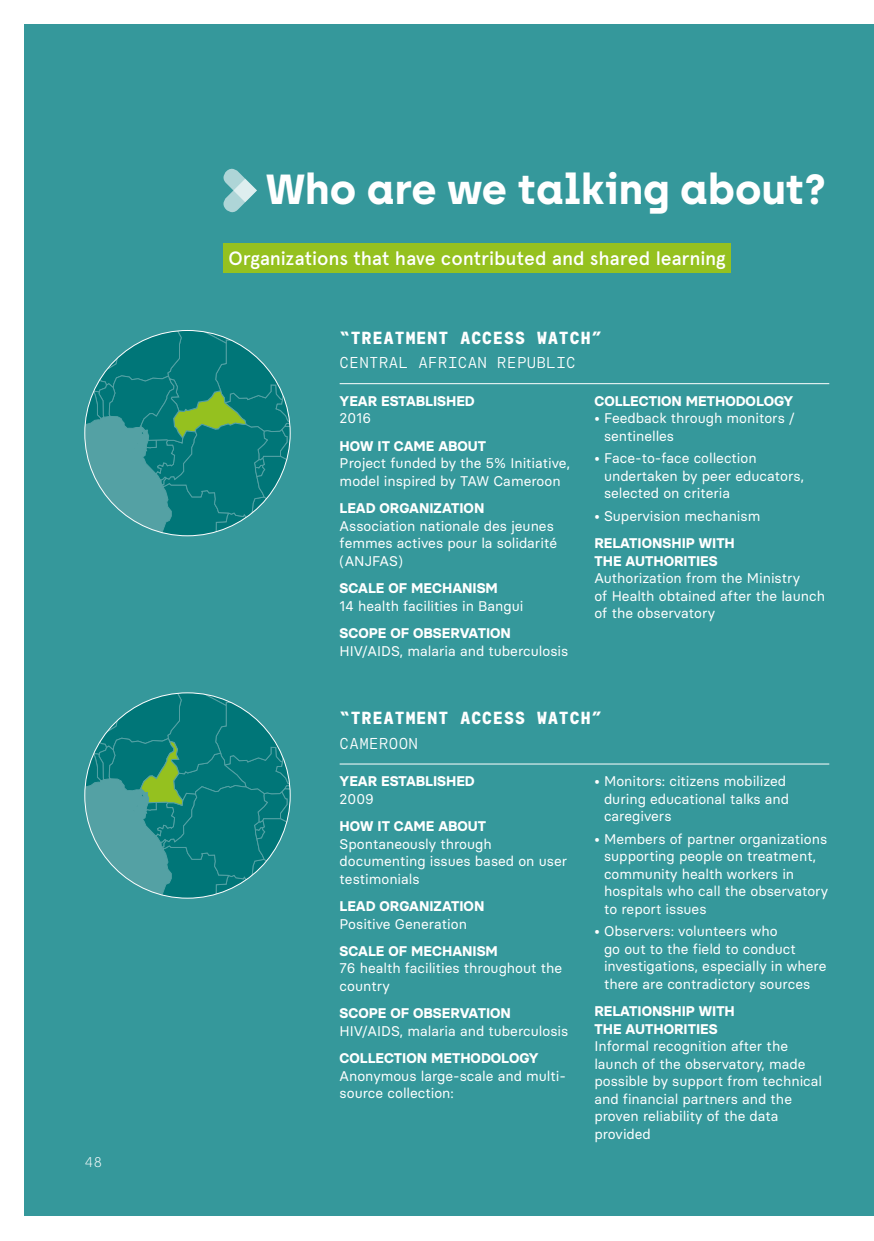
<style>
.page{position:relative;width:874px;height:1241px;background:#fff}
.page>*{position:absolute;margin:0;border:0;box-sizing:border-box;transform-origin:0 0}
.t1{font:700 42px "Archia";color:#fff}
.t2{font:500 19.25px "Apercu";color:#fff}
.t3{font:900 17.5px "ATC Harris";letter-spacing:.025em;color:#fff}
.t4{font:15.75px "ATC Harris";letter-spacing:.025em;color:#fff}
.t5{font:14px/17.5px "Basier Circle";color:#fff}
.t6{font:700 14px/17.5px "Basier Circle";color:#fff}
.t7{font:100 14px "Archia";color:#fff}
</style>
<div class="page">
<div style="left:25px;top:25px;width:848px;height:1190px;background:#35989b"></div>
<div style="left:223px;top:243px;width:507px;height:30px;background:#95c11f"></div>
<svg style="left:223px;top:168px;width:34px;height:45px"></svg>
<hr style="left:339px;top:383px;width:489px;height:1px;background:#fff">
<hr style="left:339px;top:763px;width:489px;height:1px;background:#fff">
<svg style="left:86px;top:330px;width:204px;height:206px"></svg>
<svg style="left:85px;top:692px;width:205px;height:206px"></svg>
<p class="t7" style="left:84px;top:1153px;width:19px">48</p>
<h1 class="t1" style="left:266px;top:163px;width:561px">Who are we talking about?</h1>
<h2 class="t2" style="left:228px;top:246px;width:498px">Organizations that have contributed and shared learning</h2>
<p class="t3" style="left:339px;top:328px;width:264px">“TREATMENT ACCESS WATCH”</p>
<p class="t4" style="left:339px;top:354px;width:237px">CENTRAL AFRICAN REPUBLIC</p>
<p class="t6" style="left:339px;top:392px;width:137px">YEAR ESTABLISHED</p>
<p class="t5" style="left:339px;top:409px;width:33px">2016</p>
<p class="t6" style="left:339px;top:437px;width:148px">HOW IT CAME ABOUT</p>
<p class="t5" style="left:339px;top:454px;width:232px">Project funded by the 5% Initiative, model inspired by TAW Cameroon</p>
<p class="t6" style="left:339px;top:499px;width:146px">LEAD ORGANIZATION</p>
<p class="t5" style="left:339px;top:516px;width:219px">Association nationale des jeunes femmes actives pour la solidarité (ANJFAS)</p>
<p class="t6" style="left:339px;top:579px;width:160px">SCALE OF MECHANISM</p>
<p class="t5" style="left:339px;top:596px;width:185px">14 health facilities in Bangui</p>
<p class="t6" style="left:339px;top:624px;width:173px">SCOPE OF OBSERVATION</p>
<p class="t5" style="left:339px;top:641px;width:230px">HIV/AIDS, malaria and tuberculosis</p>
<p class="t6" style="left:594px;top:392px;width:200px">COLLECTION METHODOLOGY</p>
<p class="t5" style="left:603px;top:409px;width:192px;text-indent:-10px">• Feedback through monitors / sentinelles</p>
<p class="t5" style="left:603px;top:449px;width:201px;text-indent:-10px">• Face-to-face collection undertaken by peer educators, selected on criteria</p>
<p class="t5" style="left:594px;top:506px;width:167px">• Supervision mechanism</p>
<p class="t6" style="left:594px;top:534px;width:142px">RELATIONSHIP WITH<br>THE AUTHORITIES</p>
<p class="t5" style="left:594px;top:569px;width:232px">Authorization from the Ministry<br>of Health obtained after the launch of the observatory</p>
<p class="t3" style="left:339px;top:708px;width:264px">“TREATMENT ACCESS WATCH”</p>
<p class="t4" style="left:339px;top:734px;width:80px">CAMEROON</p>
<p class="t6" style="left:339px;top:772px;width:137px">YEAR ESTABLISHED</p>
<p class="t5" style="left:339px;top:789px;width:36px">2009</p>
<p class="t6" style="left:339px;top:817px;width:148px">HOW IT CAME ABOUT</p>
<p class="t5" style="left:339px;top:834px;width:229px">Spontaneously through documenting issues based on user testimonials</p>
<p class="t6" style="left:339px;top:897px;width:146px">LEAD ORGANIZATION</p>
<p class="t5" style="left:339px;top:914px;width:129px">Positive Generation</p>
<p class="t6" style="left:339px;top:941px;width:160px">SCALE OF MECHANISM</p>
<p class="t5" style="left:339px;top:959px;width:224px">76 health facilities throughout the country</p>
<p class="t6" style="left:339px;top:1004px;width:173px">SCOPE OF OBSERVATION</p>
<p class="t5" style="left:339px;top:1021px;width:230px">HIV/AIDS, malaria and tuberculosis</p>
<p class="t6" style="left:339px;top:1049px;width:200px">COLLECTION METHODOLOGY</p>
<p class="t5" style="left:339px;top:1066px;width:228px">Anonymous large-scale and multi&shy;source collection:</p>
<p class="t5" style="left:603px;top:772px;width:186px;text-indent:-10px">• Monitors: citizens mobilized during educational talks and caregivers</p>
<p class="t5" style="left:603px;top:829px;width:225px;text-indent:-10px">• Members of partner organizations supporting people on treatment, community health workers in hospitals who call the observatory to report issues</p>
<p class="t5" style="left:603px;top:922px;width:224px;text-indent:-10px">• Observers: volunteers who<br>go out to the field to conduct investigations, especially in where there are contradictory sources</p>
<p class="t6" style="left:594px;top:1002px;width:142px">RELATIONSHIP WITH<br>THE AUTHORITIES</p>
<p class="t5" style="left:594px;top:1036px;width:229px">Informal recognition after the launch of the observatory, made possible by support from technical and financial partners and the proven reliability of the data provided</p>
</div>
